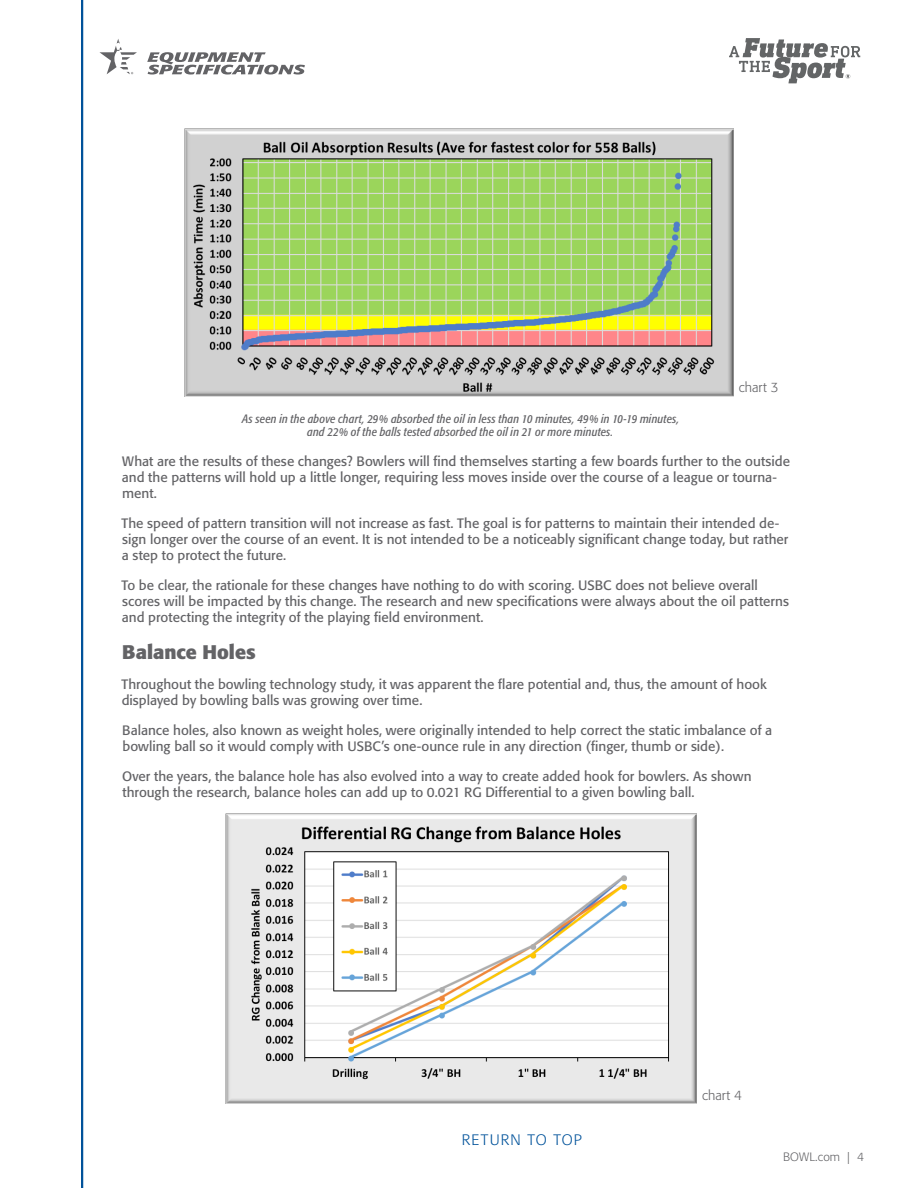
<style>
.page{position:relative;width:918px;height:1188px;background:#fff}
.page>*{position:absolute;margin:0;border:0;box-sizing:border-box;transform-origin:0 0}
.t1{font:700 19.5px "Formata";color:#636366}
.t2{font:300 15px "Formata";letter-spacing:.085em;color:#01529a}
.t3{font:13.5px/16.2px "Formata";color:#636366}
.t4{font:300 13.5px "Formata";letter-spacing:.01em;color:#636366}
.t5{font:italic condensed 12px/12.9px "Formata";letter-spacing:.015em;color:#636366;text-align:center}
.t6{font:300 12px "Formata";letter-spacing:.015em;color:#636366}
</style>
<div class="page">
<hr style="left:81px;top:0;width:2px;height:1188px;background:#01529a">
<svg style="left:99px;top:39px;width:38px;height:35px"></svg>
<svg style="left:147px;top:52px;width:158px;height:23px"></svg>
<svg style="left:729px;top:38px;width:131px;height:45px"></svg>
<img style="left:185px;top:129px;width:548px;height:268px">
<img style="left:225px;top:813px;width:471px;height:290px">
<p class="t4" style="left:739px;top:380px;width:42px">chart 3</p>
<p class="t5" style="left:242px;top:412px;width:439px">As seen in the above chart, 29% absorbed the oil in less than 10 minutes, 49% in 10-19 minutes, and 22% of the balls tested absorbed the oil in 21 or more minutes.</p>
<p class="t3" style="left:122px;top:453px;width:670px">What are the results of these changes? Bowlers will find themselves starting a few boards further to the outside and the patterns will hold up a little longer, requiring less moves inside over the course of a league or tourna&shy;ment.</p>
<p class="t3" style="left:121px;top:515px;width:668px">The speed of pattern transition will not increase as fast. The goal is for patterns to maintain their intended de&shy;sign longer over the course of an event. It is not intended to be a noticeably significant change today, but rather a step to protect the future.</p>
<p class="t3" style="left:121px;top:577px;width:669px">To be clear, the rationale for these changes have nothing to do with scoring. USBC does not believe overall scores will be impacted by this change. The research and new specifications were always about the oil patterns and protecting the integrity of the playing field environment.</p>
<p class="t1" style="left:122px;top:640px;width:135px">Balance Holes</p>
<p class="t3" style="left:121px;top:676px;width:647px">Throughout the bowling technology study, it was apparent the flare potential and, thus, the amount of hook displayed by bowling balls was growing over time.</p>
<p class="t3" style="left:122px;top:722px;width:652px">Balance holes, also known as weight holes, were originally intended to help correct the static imbalance of a bowling ball so it would comply with USBC’s one-ounce rule in any direction (finger, thumb or side).</p>
<p class="t3" style="left:122px;top:768px;width:631px">Over the years, the balance hole has also evolved into a way to create added hook for bowlers. As shown through the research, balance holes can add up to 0.021 RG Differential to a given bowling ball.</p>
<p class="t2" style="left:462px;top:1131px;width:122px">RETURN TO TOP</p>
<p class="t4" style="left:702px;top:1087px;width:42px">chart 4</p>
<p class="t6" style="left:783px;top:1149px;width:82px">BOWL.com | 4</p>
</div>
